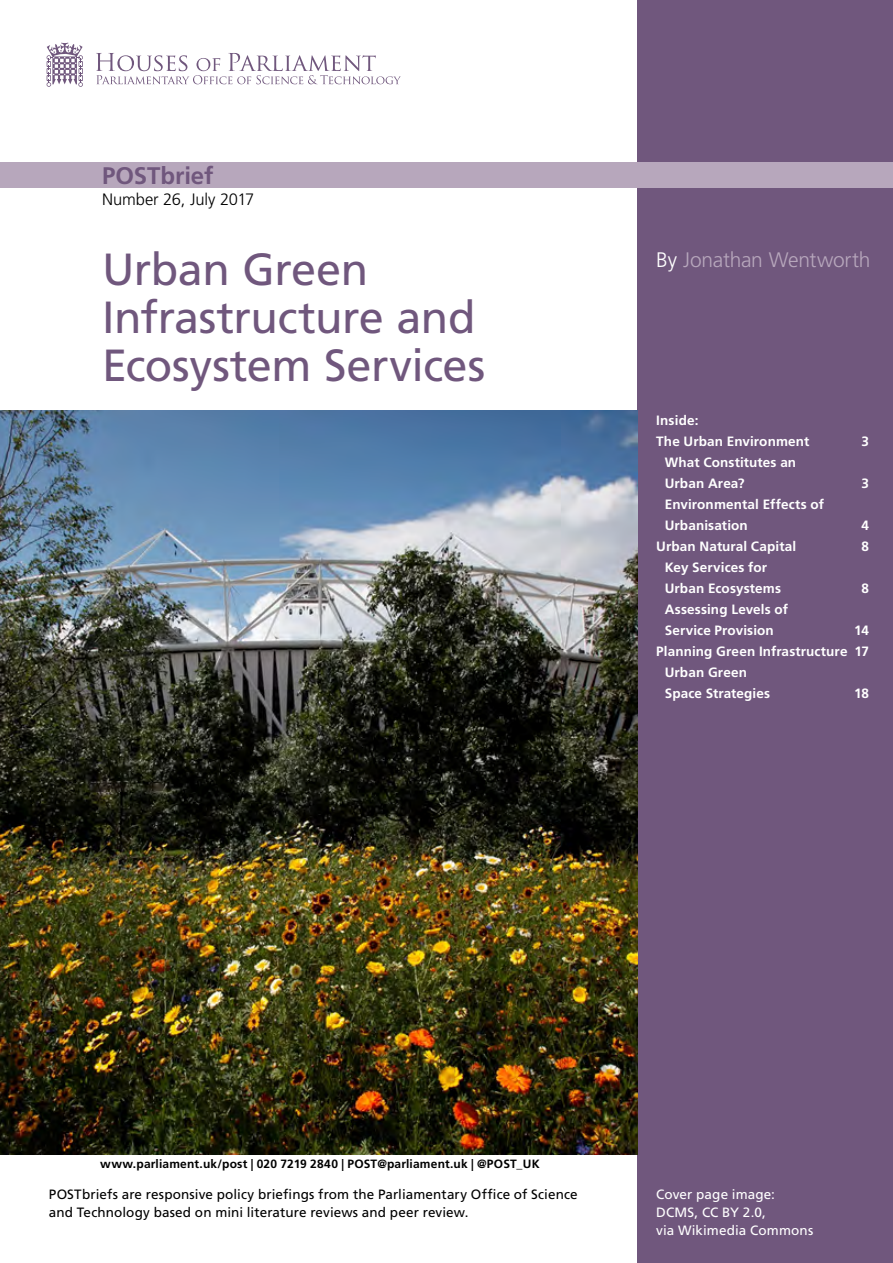
<style>
.page{position:relative;width:893px;height:1263px;background:#fff}
.page>*{position:absolute;margin:0;border:0;box-sizing:border-box;transform-origin:0 0}
.t1{font:45px/48px "Frutiger LT Std";letter-spacing:-.01em;color:#70577d}
.t2{font:700 24px "Frutiger LT Std";letter-spacing:-.005em;color:#70577d}
.t3{font:300 21px "Frutiger LT Std";letter-spacing:-.01em;color:#b7a7bc}
.t4{font:300 16.5px "Frutiger LT Std";letter-spacing:-.01em;color:#000}
.t5{font:700 13.5px/21px "Frutiger LT Std";letter-spacing:.01em;color:#fff}
.t6{font:13.5px/18px "Frutiger LT Std";letter-spacing:.005em;color:#000}
.t7{font:13.5px/18px "Frutiger LT Std";letter-spacing:.01em;color:#fff}
.t8{font:700 12px "Frutiger LT Std";letter-spacing:.015em;color:#000}
.s1{color:#fff}
</style>
<div class="page">
<div style="left:638px;top:0;width:255px;height:1263px;background:#70577d"></div>
<div style="left:0;top:162px;width:893px;height:26px;background:#b7a7bc"></div>
<img style="left:0;top:410px;width:638px;height:744px">
<svg style="left:96px;top:53px;width:305px;height:31px"></svg>
<svg style="left:47px;top:43px;width:36px;height:44px"></svg>
<h2 class="t2" style="left:102px;top:161px;width:113px">POSTbrief</h2>
<p class="t4" style="left:102px;top:190px;width:154px">Number 26, July 2017</p>
<h1 class="t1" style="left:102px;top:246px;width:385px">Urban Green<br>Infrastructure and<br>Ecosystem Services</h1>
<h3 class="t3" style="left:656px;top:248px;width:216px"><span class="s1">By</span> Jonathan Wentworth</h3>
<p class="t5" style="left:656px;top:410px;width:155px">Inside:<br>The Urban Environment</p>
<p class="t5" style="left:665px;top:452px;width:133px">What Constitutes an<br>Urban Area?</p>
<p class="t5" style="left:665px;top:494px;width:161px">Environmental Effects of<br>Urbanisation</p>
<p class="t5" style="left:861px;top:431px;width:9px">3</p>
<p class="t5" style="left:861px;top:473px;width:9px">3</p>
<p class="t5" style="left:861px;top:515px;width:9px">4</p>
<p class="t5" style="left:656px;top:536px;width:141px">Urban Natural Capital</p>
<p class="t5" style="left:861px;top:536px;width:9px">8</p>
<p class="t5" style="left:665px;top:557px;width:118px">Key Services for<br>Urban Ecosystems</p>
<p class="t5" style="left:861px;top:578px;width:9px">8</p>
<p class="t5" style="left:665px;top:599px;width:125px">Assessing Levels of<br>Service Provision</p>
<p class="t5" style="left:854px;top:620px;width:16px">14</p>
<p class="t5" style="left:656px;top:641px;width:214px">Planning Green Infrastructure 17</p>
<p class="t5" style="left:665px;top:662px;width:84px">Urban Green</p>
<p class="t5" style="left:665px;top:683px;width:107px">Space Strategies</p>
<p class="t5" style="left:854px;top:683px;width:16px">18</p>
<p class="t8" style="left:100px;top:1156px;width:441px">www.parliament.uk/post | 020 7219 2840 | POST@parliament.uk | @POST_UK</p>
<p class="t6" style="left:49px;top:1186px;width:530px">POSTbriefs are responsive policy briefings from the Parliamentary Office of Science and Technology based on mini literature reviews and peer review.</p>
<p class="t7" style="left:656px;top:1185px;width:158px">Cover page image:<br>DCMS, CC BY 2.0,<br>via Wikimedia Commons</p>
</div>
